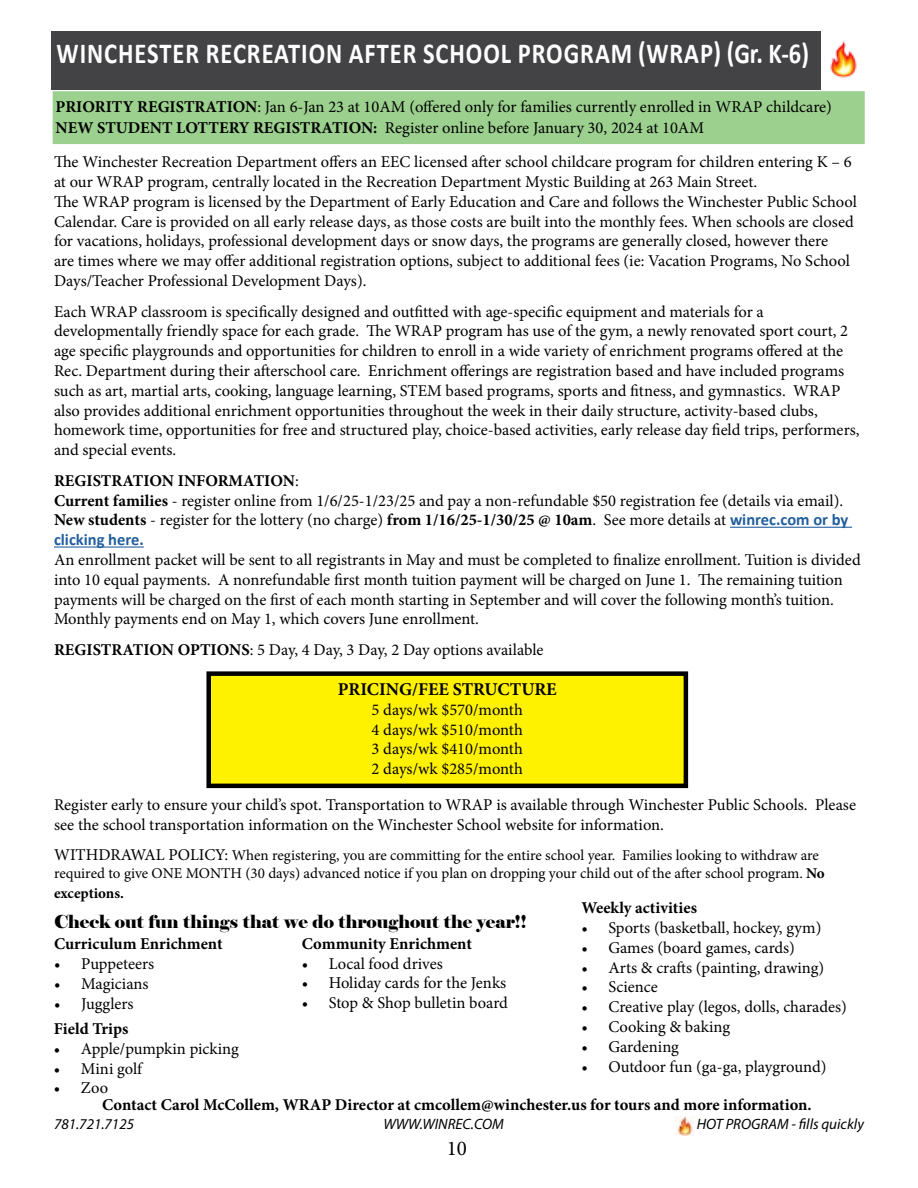
<style>
.page{position:relative;width:918px;height:1188px;background:#fff}
.page>*{position:absolute;margin:0;border:0;box-sizing:border-box;transform-origin:0 0}
.t1{font:700 29.1px "Calibri";letter-spacing:.04em;color:#fff;scale:.84 1}
.t2{font:21px "Minion Pro";color:#000}
.t3{font:18px "Elephant";color:#000}
.t4{font:700 18px "Minion Pro";color:#000}
.t5{font:16.5px/19.8px "Minion Pro";color:#000}
.t6{font:700 16.5px "Minion Pro";color:#000}
.t7{font:700 16.5px "Calibri";color:#215e9e}
.t8{font:15px/18px "Minion Pro";letter-spacing:-.005em;color:#000}
.t9{font:italic 15px "Myriad Pro";color:#000}
.t10{font:700 15px "Minion Pro";letter-spacing:-.005em;color:#000}
.s1{font-weight:700}
.s2{font-family:"Calibri";font-weight:700;color:#215e9e}
.s3{font-size:16.5px}
</style>
<div class="page">
<hr style="left:730px;top:527px;width:122px;height:1px;background:#215e9e">
<hr style="left:54px;top:547px;width:90px;height:1px;background:#215e9e">
<div style="left:209px;top:674px;width:477px;height:112px;background:#fff200"></div>
<div style="left:206px;top:671px;width:482px;height:117px;border:4px solid #000"></div>
<div style="left:52px;top:31px;width:769px;height:59px;background:#434345"></div>
<div style="left:53px;top:92px;width:811px;height:51px;background:#9cd08e"></div>
<div style="left:53px;top:91px;width:812px;height:53px;border:2px solid #9cd08e"></div>
<img style="left:830px;top:41px;width:27px;height:37px">
<img style="left:675px;top:1116px;width:19px;height:19px">
<h1 class="t1" style="left:57px;top:32px;width:897px">WINCHESTER RECREATION AFTER SCHOOL PROGRAM (WRAP) (Gr. K-6)</h1>
<p class="t5" style="left:56px;top:96px;width:778px;line-height:21.3px"><span class="s1">PRIORITY REGISTRATION</span>: Jan 6-Jan 23 at 10AM (offered only for families currently enrolled in WRAP childcare)<br><span class="s1">NEW STUDENT LOTTERY REGISTRATION:</span> Register online before January 30, 2024 at 10AM</p>
<p class="t5" style="left:54px;top:152px;width:804px">The Winchester Recreation Department offers an EEC licensed after school childcare program for children entering K – 6 at our WRAP program, centrally located in the Recreation Department Mystic Building at 263 Main Street.<br>The WRAP program is licensed by the Department of Early Education and Care and follows the Winchester Public School Calendar. Care is provided on all early release days, as those costs are built into the monthly fees. When schools are closed for vacations, holidays, professional development days or snow days, the programs are generally closed, however there<br>are times where we may offer additional registration options, subject to additional fees (ie: Vacation Programs, No School Days/Teacher Professional Development Days).</p>
<p class="t5" style="left:54px;top:301px;width:807px">Each WRAP classroom is specifically designed and outfitted with age-specific equipment and materials for a developmentally friendly space for each grade. The WRAP program has use of the gym, a newly renovated sport court, 2 age specific playgrounds and opportunities for children to enroll in a wide variety of enrichment programs offered at the Rec. Department during their afterschool care. Enrichment offerings are registration based and have included programs such as art, martial arts, cooking, language learning, STEM based programs, sports and fitness, and gymnastics. WRAP also provides additional enrichment opportunities throughout the week in their daily structure, activity-based clubs, homework time, opportunities for free and structured play, choice-based activities, early release day field trips, performers, and special events.</p>
<p class="t5" style="left:54px;top:471px;width:796px"><span class="s1">REGISTRATION INFORMATION</span>:<br><span class="s1">Current families</span> - register online from 1/6/25-1/23/25 and pay a non-refundable $50 registration fee (details via email).<br><span class="s1">New students</span> - register for the lottery (no charge) <span class="s1">from 1/16/25-1/30/25 @ 10am</span>. See more details at <span class="s2">winrec.com or by</span></p>
<p class="t7" style="left:54px;top:528px;width:91px">clicking here.</p>
<p class="t5" style="left:54px;top:550px;width:808px">An enrollment packet will be sent to all registrants in May and must be completed to finalize enrollment. Tuition is divided into 10 equal payments. A nonrefundable first month tuition payment will be charged on June 1. The remaining tuition payments will be charged on the first of each month starting in September and will cover the following month’s tuition.<br>Monthly payments end on May 1, which covers June enrollment.</p>
<p class="t5" style="left:54px;top:640px;width:491px"><span class="s1">REGISTRATION OPTIONS</span>: 5 Day, 4 Day, 3 Day, 2 Day options available</p>
<p class="t4" style="left:338px;top:677px;width:220px">PRICING/FEE STRUCTURE</p>
<p class="t5" style="left:372px;top:700px;width:153px;text-align:justify">5 days/wk $570/month 4 days/wk $510/month 3 days/wk $410/month 2 days/wk $285/month</p>
<p class="t5" style="left:54px;top:795px;width:804px">Register early to ensure your child’s spot. Transportation to WRAP is available through Winchester Public Schools. Please see the school transportation information on the Winchester School website for information.</p>
<p class="t8" style="left:54px;top:846px;width:772px"><span class="s3">WITHDRAWAL POLICY:</span> When registering, you are committing for the entire school year. Families looking to withdraw are required to give ONE MONTH (30 days) advanced notice if you plan on dropping your child out of the after school program. <span class="s1">No</span></p>
<p class="t10" style="left:54px;top:883px;width:72px">exceptions.</p>
<p class="t6" style="left:581px;top:896px;width:117px">Weekly activities</p>
<p class="t5" style="left:581px;top:918px;width:241px">• Sports (basketball, hockey, gym)</p>
<p class="t5" style="left:581px;top:938px;width:215px">• Games (board games, cards)</p>
<p class="t5" style="left:581px;top:958px;width:244px">• Arts &amp; crafts (painting, drawing)</p>
<p class="t5" style="left:581px;top:977px;width:78px">• Science</p>
<p class="t5" style="left:581px;top:997px;width:267px">• Creative play (legos, dolls, charades)</p>
<p class="t5" style="left:581px;top:1017px;width:150px">• Cooking &amp; baking</p>
<p class="t5" style="left:581px;top:1037px;width:99px">• Gardening</p>
<p class="t5" style="left:581px;top:1057px;width:247px">• Outdoor fun (ga-ga, playground)</p>
<p class="t3" style="left:54px;top:910px;width:474px">Check out fun things that we do throughout the year!!</p>
<p class="t6" style="left:302px;top:932px;width:172px">Community Enrichment</p>
<p class="t5" style="left:302px;top:954px;width:142px">• Local food drives</p>
<p class="t5" style="left:302px;top:973px;width:206px">• Holiday cards for the Jenks</p>
<p class="t5" style="left:302px;top:993px;width:208px">• Stop &amp; Shop bulletin board</p>
<p class="t6" style="left:54px;top:932px;width:170px">Curriculum Enrichment</p>
<p class="t5" style="left:54px;top:954px;width:102px">• Puppeteers</p>
<p class="t5" style="left:54px;top:974px;width:96px">• Magicians</p>
<p class="t5" style="left:54px;top:994px;width:81px">• Jugglers</p>
<p class="t6" style="left:54px;top:1017px;width:76px">Field Trips</p>
<p class="t5" style="left:54px;top:1039px;width:186px">• Apple/pumpkin picking</p>
<p class="t5" style="left:54px;top:1059px;width:90px">• Mini golf</p>
<p class="t5" style="left:54px;top:1078px;width:56px">• Zoo</p>
<p class="t6" style="left:102px;top:1093px;width:711px">Contact Carol McCollem, WRAP Director at cmcollem@winchester.us for tours and more information.</p>
<p class="t9" style="left:54px;top:1115px;width:82px">781.721.7125</p>
<p class="t9" style="left:383px;top:1115px;width:122px">WWW.WINREC.COM</p>
<p class="t9" style="left:697px;top:1115px;width:169px">HOT PROGRAM - fills quickly</p>
<p class="t2" style="left:447px;top:1135px;width:22px">10</p>
</div>
